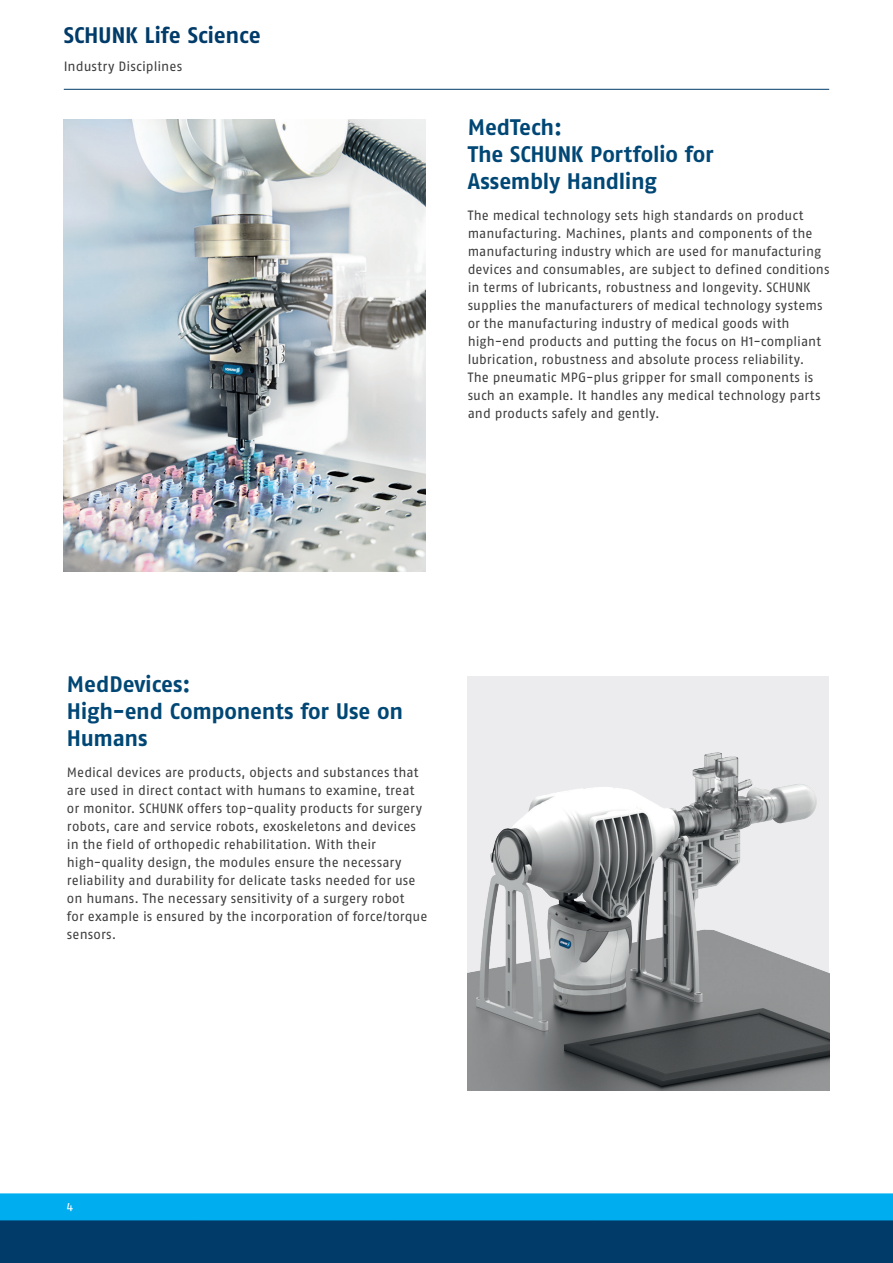
<style>
.page{position:relative;width:893px;height:1263px;background:#fff}
.page>*{position:absolute;margin:0;border:0;box-sizing:border-box;transform-origin:0 0}
.t1{font:700 22.5px/27px "SCHUNK Fago Pro";letter-spacing:-.01em;color:#004775}
.t2{font:700 22.5px "SCHUNK Fago Pro";letter-spacing:-.005em;color:#003b69}
.t3{font:13.5px/18px "SCHUNK Fago Pro";letter-spacing:.005em;color:#3e3e3f}
.t4{font:12px "SCHUNK Fago Pro";color:#fff}
</style>
<div class="page">
<div style="left:0;top:1202px;width:893px;height:61px;background:#003b69"></div>
<div style="left:0;top:1193px;width:893px;height:27px;background:#00aeef"></div>
<div style="left:468px;top:676px;width:361px;height:414px;background:#ececee"></div>
<img style="left:468px;top:752px;width:361px;height:338px">
<img style="left:64px;top:119px;width:361px;height:453px">
<hr style="left:64px;top:89px;width:765px;height:1px;background:#003b69">
<h1 class="t2" style="left:64px;top:22px;width:198px">SCHUNK Life Science</h1>
<p class="t3" style="left:64px;top:57px;width:120px">Industry Disciplines</p>
<h1 class="t1" style="left:468px;top:113px;width:247px">MedTech:<br>The SCHUNK Portfolio for<br>Assembly Handling</h1>
<p class="t3" style="left:468px;top:206px;width:363px">The medical technology sets high standards on product manufacturing. Machines, plants and components of the manufacturing industry which are used for manufacturing devices and consumables, are subject to defined conditions in terms of lubricants, robustness and longevity. SCHUNK supplies the manufacturers of medical technology systems or the manufacturing industry of medical goods with high-end products and putting the focus on H1-compliant lubrication, robustness and absolute process reliability.<br>The pneumatic MPG-plus gripper for small components is such an example. It handles any medical technology parts and products safely and gently.</p>
<h1 class="t1" style="left:67px;top:670px;width:338px">MedDevices:<br>High-end Components for Use on<br>Humans</h1>
<p class="t3" style="left:67px;top:763px;width:362px">Medical devices are products, objects and substances that are used in direct contact with humans to examine, treat or monitor. SCHUNK offers top-quality products for surgery robots, care and service robots, exoskeletons and devices in the field of orthopedic rehabilitation. With their high-quality design, the modules ensure the necessary reliability and durability for delicate tasks needed for use on humans. The necessary sensitivity of a surgery robot<br>for example is ensured by the incorporation of force/torque sensors.</p>
<p class="t4" style="left:67px;top:1200px;width:8px">4</p>
</div>
